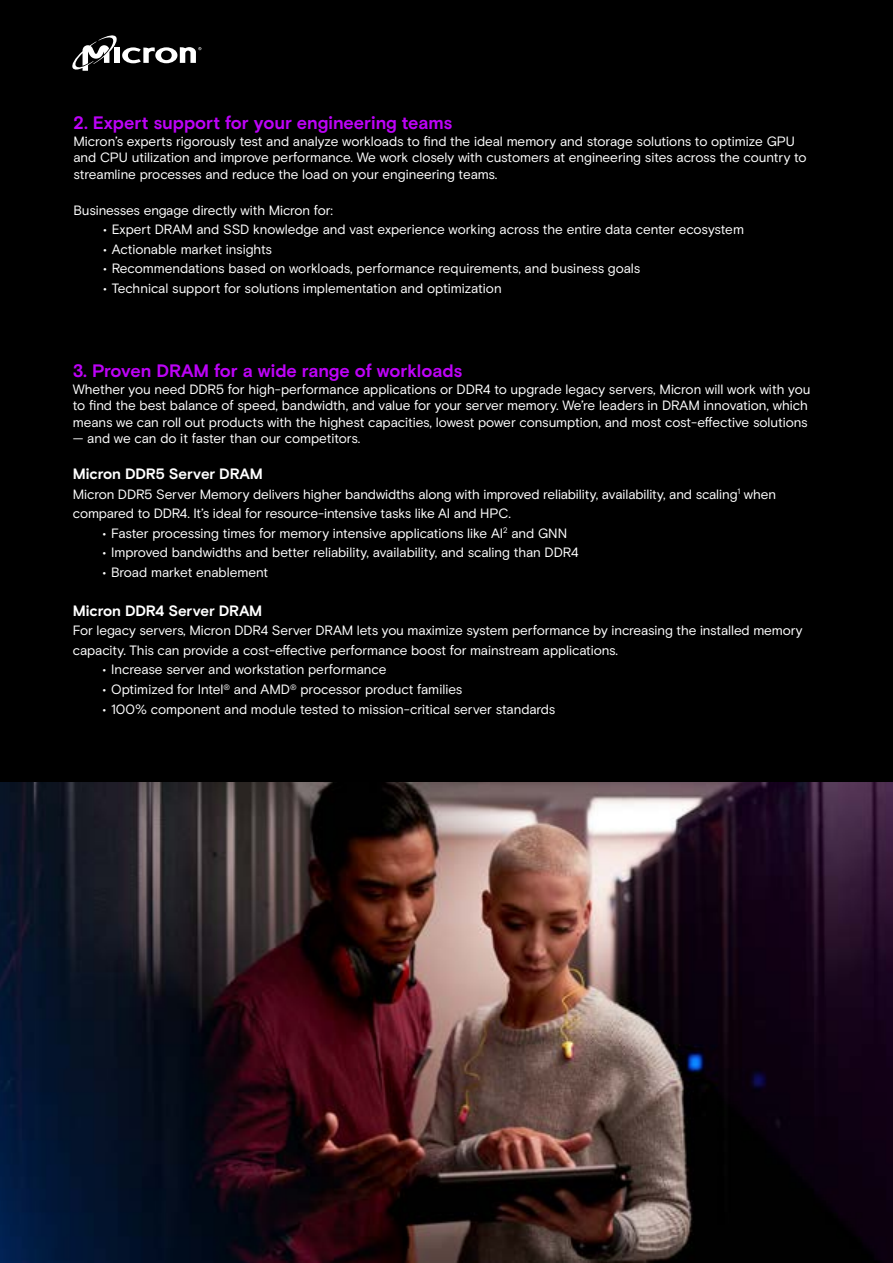
<style>
.page{position:relative;width:893px;height:1263px;background:#000}
.page>*{position:absolute;margin:0;border:0;box-sizing:border-box;transform-origin:0 0}
.t1{font:700 18px "Micron Basis";color:#bd03f7}
.t2{font:700 15px "Micron Basis";letter-spacing:-.005em;color:#fff}
.t3{font:13.5px/16.5px "Micron Basis";letter-spacing:-.005em;color:#fff}
</style>
<div class="page">
<img style="left:0;top:782px;width:893px;height:481px">
<svg style="left:72px;top:35px;width:129px;height:36px"></svg>
<h1 class="t1" style="left:73px;top:113px;width:380px">2. Expert support for your engineering teams</h1>
<p class="t3" style="left:73px;top:133px;width:735px">Micron’s experts rigorously test and analyze workloads to find the ideal memory and storage solutions to optimize GPU and CPU utilization and improve performance. We work closely with customers at engineering sites across the country to streamline processes and reduce the load on your engineering teams.</p>
<p class="t3" style="left:73px;top:202px;width:261px">Businesses engage directly with Micron for:</p>
<p class="t3" style="left:103px;top:222px;width:642px">• Expert DRAM and SSD knowledge and vast experience working across the entire data center ecosystem</p>
<p class="t3" style="left:103px;top:241px;width:170px">• Actionable market insights</p>
<p class="t3" style="left:103px;top:261px;width:539px">• Recommendations based on workloads, performance requirements, and business goals</p>
<p class="t3" style="left:103px;top:280px;width:400px">• Technical support for solutions implementation and optimization</p>
<h1 class="t1" style="left:73px;top:361px;width:391px">3. Proven DRAM for a wide range of workloads</h1>
<p class="t3" style="left:73px;top:381px;width:739px">Whether you need DDR5 for high-performance applications or DDR4 to upgrade legacy servers, Micron will work with you to find the best balance of speed, bandwidth, and value for your server memory. We’re leaders in DRAM innovation, which means we can roll out products with the highest capacities, lowest power consumption, and most cost-effective solutions</p>
<p class="t3" style="left:73px;top:431px;width:289px">— and we can do it faster than our competitors.</p>
<p class="t2" style="left:73px;top:465px;width:192px">Micron DDR5 Server DRAM</p>
<p class="t3" style="left:73px;top:485px;width:705px;line-height:19.5px">Micron DDR5 Server Memory delivers higher bandwidths along with improved reliability, availability, and scaling<sup>1</sup> when compared to DDR4. It’s ideal for resource-intensive tasks like AI and HPC.</p>
<p class="t3" style="left:103px;top:525px;width:466px">• Faster processing times for memory intensive applications like AI<sup>2</sup> and GNN</p>
<p class="t3" style="left:103px;top:545px;width:477px">• Improved bandwidths and better reliability, availability, and scaling than DDR4</p>
<p class="t3" style="left:103px;top:564px;width:167px">• Broad market enablement</p>
<p class="t2" style="left:73px;top:602px;width:191px">Micron DDR4 Server DRAM</p>
<p class="t3" style="left:73px;top:621px;width:731px;line-height:19.5px">For legacy servers, Micron DDR4 Server DRAM lets you maximize system performance by increasing the installed memory capacity. This can provide a cost-effective performance boost for mainstream applications.</p>
<p class="t3" style="left:103px;top:662px;width:285px">• Increase server and workstation performance</p>
<p class="t3" style="left:103px;top:681px;width:361px">• Optimized for Intel<sup>®</sup> and AMD<sup>®</sup> processor product families</p>
<p class="t3" style="left:103px;top:701px;width:454px">• 100% component and module tested to mission-critical server standards</p>
</div>
